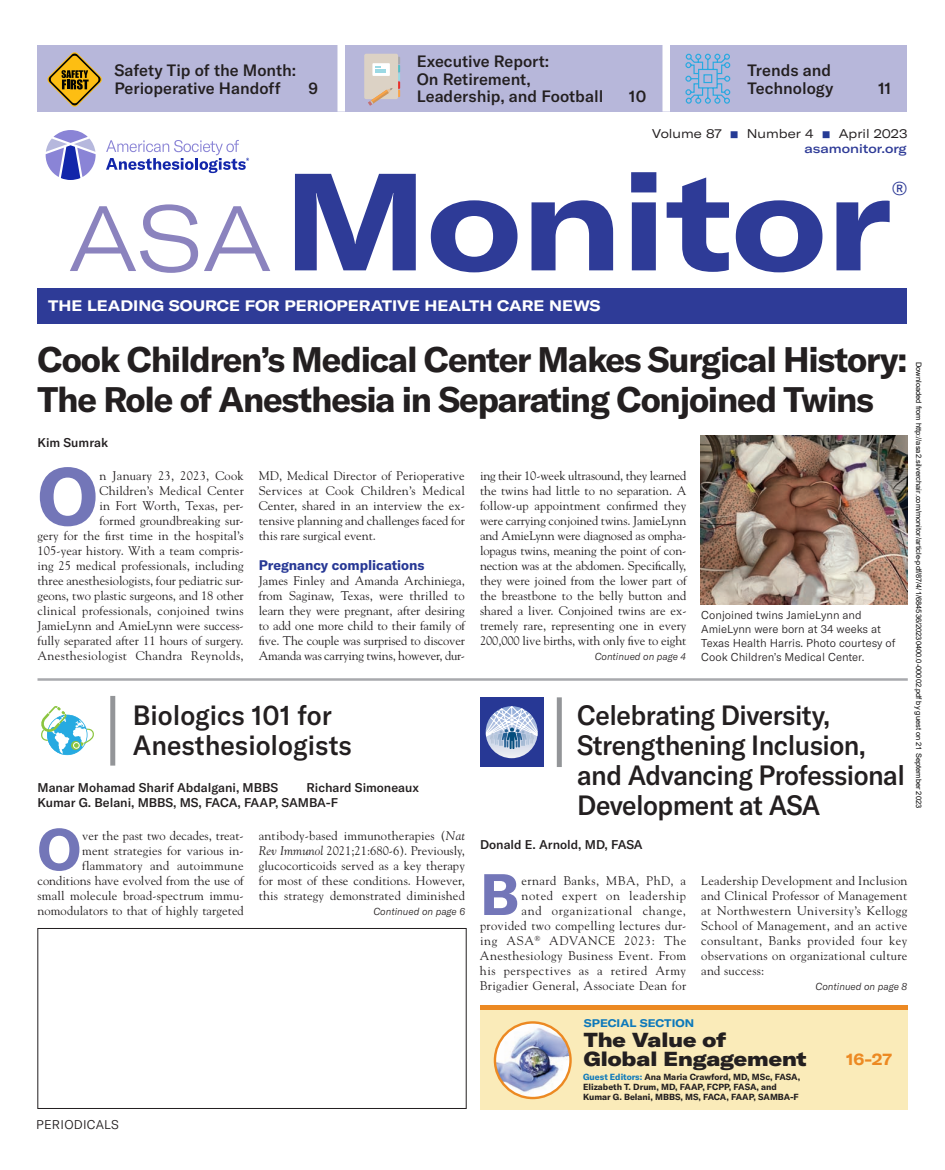
<style>
.page{position:relative;width:945px;height:1170px;background:#fff}
.page>*{position:absolute;margin:0;border:0;box-sizing:border-box;transform-origin:0 0}
.t1{font:700 expanded 136px "GT America";color:#2e3b97}
.t2{font:700 79.62px "GT America";color:#7376b8}
.t3{font:700 57.5px "GT America";color:#7376b8}
.t4{font:700 35px/40px "GT America";letter-spacing:-.035em;color:#231f20}
.t5{font:500 27.5px/30px "GT America";letter-spacing:-.02em;color:#231f20;scale:.96 1}
.t6{font:500 27.5px/30px "GT America";color:#231f20;scale:.96 1}
.t7{font:900 expanded 20px/18.8px "GT America";color:#231f20}
.t8{font:18.38px "GT America";color:#2e3b97}
.t9{font:500 16.25px/17.5px "GT America";color:#231f20}
.t10{font:700 expanded 16.25px "GT America";color:#ec8922;scale:.95 1}
.t11{font:700 expanded 15px "GT America";color:#fff}
.t12{font:700 13.75px "GT America";color:#273895}
.t13{font:12.5px/15px "Goudy Std";letter-spacing:.01em;color:#231f20;text-align:justify}
.t14{font:12.5px/15px "Goudy Std";letter-spacing:.04em;color:#231f20;text-align:right}
.t15{font:500 12.5px/15px "GT America";color:#231f20}
.t16{font:expanded 12.5px/15px "GT America";color:#231f20;text-align:right}
.t17{font:300 12.5px "GT America";letter-spacing:.02em;color:#231f20}
.t18{font:300 11.25px/13.8px "GT America";color:#231f20}
.t19{font:700 expanded 10.88px "GT America";color:#0d79bb}
.t20{font:italic 300 10px "GT America";color:#231f20}
.t21{font:700 8.75px/10px "GT America";color:#231f20}
.t22{font:7.5px "Arial";color:#000}
.s1{color:#263b95}
.s2{font-weight:500;color:#2e3b97}
.s3{font-weight:300;font-size:91.25px;color:#8b83be}
.s4{font-style:italic}
.s5{color:#0d79bb}
</style>
<div class="page">
<div style="left:110px;top:696px;width:5px;height:70px;background:#939598"></div>
<svg style="left:46px;top:130px;width:50px;height:50px"></svg>
<svg style="left:106px;top:140px;width:143px;height:33px"></svg>
<div style="left:38px;top:928px;width:429px;height:181px;border:1px solid #231f20"></div>
<div style="left:38px;top:289px;width:870px;height:35px;background:#2e3b97"></div>
<hr style="left:38px;top:678px;width:870px;height:3px;background:#a8a9ad">
<div style="left:38px;top:45px;width:870px;height:67px;background:#b7b7da"></div>
<div style="left:338px;top:45px;width:7px;height:67px;background:#fff"></div>
<div style="left:662px;top:45px;width:8px;height:67px;background:#fff"></div>
<svg style="left:41px;top:706px;width:53px;height:49px"></svg>
<div style="left:73px;top:742px;width:7px;height:7px;border:1px solid #fff;border-radius:50%"></div>
<hr style="left:480px;top:1006px;width:428px;height:4px;background:#ec8922">
<div style="left:480px;top:1010px;width:428px;height:100px;background:#faebb9"></div>
<img style="left:495px;top:1022px;width:76px;height:76px">
<div style="left:494px;top:1021px;width:78px;height:78px;border:2px solid #ec8922;border-radius:50%"></div>
<div style="left:557px;top:697px;width:5px;height:70px;background:#939598"></div>
<div style="left:480px;top:697px;width:63px;height:70px;background:#273895"></div>
<div style="left:486px;top:706px;width:52px;height:52px;background:#e5e8ef;border-radius:26px"></div>
<svg style="left:486px;top:706px;width:52px;height:43px"></svg>
<div style="left:390px;top:57px;width:10px;height:7px;background:#a8a9ad"></div>
<div style="left:390px;top:65px;width:10px;height:7px;background:#62bfc5"></div>
<div style="left:390px;top:73px;width:10px;height:8px;background:#9bd9e4"></div>
<div style="left:390px;top:81px;width:10px;height:8px;background:#e63f38"></div>
<div style="left:390px;top:90px;width:10px;height:7px;background:#f6a853"></div>
<div style="left:364px;top:54px;width:34px;height:45px;background:#dcd2c5;border-radius:2px"></div>
<div style="left:372px;top:63px;width:18px;height:13px;background:#fff"></div>
<svg style="left:376px;top:67px;width:10px;height:6px"></svg>
<svg style="left:368px;top:88px;width:25px;height:18px"></svg>
<svg style="left:47px;top:52px;width:55px;height:55px"></svg>
<svg style="left:685px;top:54px;width:45px;height:50px"></svg>
<img style="left:701px;top:435px;width:206px;height:169px">
<p class="t9" style="left:115px;top:62px;width:183px">Safety Tip of the Month:<br>Perioperative Handoff</p>
<p class="t9" style="left:308px;top:79px;width:11px">9</p>
<p class="t9" style="left:417px;top:53px;width:188px">Executive Report:<br>On Retirement,<br>Leadership, and Football</p>
<p class="t9" style="left:629px;top:88px;width:19px">10</p>
<p class="t9" style="left:748px;top:62px;width:88px">Trends and<br>Technology</p>
<p class="t9" style="left:878px;top:79px;width:15px">11</p>
<p class="t16" style="left:652px;top:127px;width:257px">Volume 87 <span class="s1">■</span> Number 4 <span class="s1">■</span> April 2023 <span class="s2">asamonitor.org</span></p>
<p class="t1" style="left:68px;top:137px;width:826px"><span class="s3">ASA</span>Monitor</p>
<p class="t8" style="left:892px;top:178px;width:17px">®</p>
<p class="t11" style="left:48px;top:297px;width:554px">THE LEADING SOURCE FOR PERIOPERATIVE HEALTH CARE NEWS</p>
<p class="t4" style="left:38px;top:340px;width:872px">Cook Children’s Medical Center Makes Surgical History:<br>The Role of Anesthesia in Separating Conjoined Twins</p>
<p class="t15" style="left:38px;top:435px;width:72px">Kim Sumrak</p>
<p class="t2" style="left:38px;top:447px;width:62px">O</p>
<p class="t13" style="left:37px;top:468px;width:208px;text-align:right">n January 23, 2023, Cook<br>Children’s Medical Center<br>in Fort Worth, Texas, per-<br>formed groundbreaking sur-<br>gery for the first time in the hospital’s 105-year history. With a team compris&shy;ing 25 medical professionals, including three anesthesiologists, four pediatric sur&shy;geons, two plastic surgeons, and 18 other clinical professionals, conjoined twins JamieLynn and AmieLynn were success&shy;fully separated after 11 hours of surgery.<br>Anesthesiologist Chandra Reynolds,</p>
<p class="t13" style="left:259px;top:468px;width:208px">MD, Medical Director of Perioperative Services at Cook Children’s Medical Center, shared in an interview the ex&shy;tensive planning and challenges faced for this rare surgical event.</p>
<p class="t12" style="left:259px;top:557px;width:167px">Pregnancy complications</p>
<p class="t13" style="left:259px;top:573px;width:208px">James Finley and Amanda Archiniega, from Saginaw, Texas, were thrilled to learn they were pregnant, after desiring to add one more child to their family of five. The couple was surprised to discover Amanda was carrying twins, however, dur-</p>
<p class="t13" style="left:480px;top:468px;width:208px">ing their 10-week ultrasound, they learned the twins had little to no separation. A follow-up appointment confirmed they were carrying conjoined twins. JamieLynn and AmieLynn were diagnosed as ompha&shy;lopagus twins, meaning the point of con&shy;nection was at the abdomen. Specifically, they were joined from the lower part of the breastbone to the belly button and shared a liver. Conjoined twins are ex&shy;tremely rare, representing one in every 200,000 live births, with only five to eight</p>
<p class="t20" style="left:595px;top:651px;width:93px">Continued on page 4</p>
<p class="t18" style="left:701px;top:609px;width:196px">Conjoined twins JamieLynn and AmieLynn were born at 34 weeks at Texas Health Harris. Photo courtesy of Cook Children’s Medical Center.</p>
<p class="t6" style="left:133px;top:701px;width:230px">Biologics 101 for<br>Anesthesiologists</p>
<p class="t5" style="left:577px;top:701px;width:343px">Celebrating Diversity,<br>Strengthening Inclusion, and Advancing Professional<br>Development at ASA</p>
<p class="t15" style="left:38px;top:780px;width:242px">Manar Mohamad Sharif Abdalgani, MBBS</p>
<p class="t15" style="left:38px;top:780px;width:383px;text-indent:269px">Richard Simoneaux<br>Kumar G. Belani, MBBS, MS, FACA, FAAP, SAMBA-F</p>
<p class="t22" style="left:922px;top:362px;width:448px;rotate:90deg">Downloaded from http://asa2.silverchair.com/monitor/article-pdf/87/4/1/684536/20230400.0-00002.pdf by guest on 21 September 2023</p>
<p class="t3" style="left:38px;top:814px;width:45px">O</p>
<p class="t13" style="left:38px;top:828px;width:208px;text-align:right">ver the past two decades, treat-<br>ment strategies for various in&shy;flammatory and autoimmune conditions have evolved from the use of small molecule broad-spectrum immu&shy;nomodulators to that of highly targeted</p>
<p class="t13" style="left:259px;top:828px;width:208px">antibody-based immunotherapies (<span class="s4">Nat Rev Immunol</span> 2021;21:680-6). Previously, glucocorticoids served as a key therapy for most of these conditions. However, this strategy demonstrated diminished</p>
<p class="t20" style="left:373px;top:906px;width:93px">Continued on page 6</p>
<p class="t17" style="left:36px;top:1117px;width:84px">PERIODICALS</p>
<p class="t15" style="left:480px;top:837px;width:164px">Donald E. Arnold, MD, FASA</p>
<p class="t3" style="left:480px;top:859px;width:41px">B</p>
<p class="t14" style="left:480px;top:873px;width:208px">ernard Banks, MBA, PhD, a<br>noted expert on leadership<br>and organizational change, provided two compelling lectures dur&shy;ing ASA<sup>®</sup> ADVANCE 2023: The<br>Anesthesiology Business Event. From his perspectives as a retired Army<br>Brigadier General, Associate Dean for</p>
<p class="t13" style="left:701px;top:873px;width:208px">Leadership Development and Inclusion and Clinical Professor of Management at Northwestern University’s Kellogg School of Management, and an active consultant, Banks provided four key observations on organizational culture and success:</p>
<p class="t20" style="left:816px;top:981px;width:93px">Continued on page 8</p>
<p class="t19" style="left:584px;top:1016px;width:112px">SPECIAL SECTION</p>
<p class="t7" style="left:584px;top:1030px;width:224px">The Value of<br>Global Engagement</p>
<p class="t21" style="left:583px;top:1072px;width:219px"><span class="s5">Guest Editors:</span> Ana Maria Crawford, MD, MSc, FASA,<br>Elizabeth T. Drum, MD, FAAP, FCPP, FASA, and<br>Kumar G. Belani, MBBS, MS, FACA, FAAP, SAMBA-F</p>
<p class="t10" style="left:846px;top:1049px;width:50px">16-27</p>
</div>
